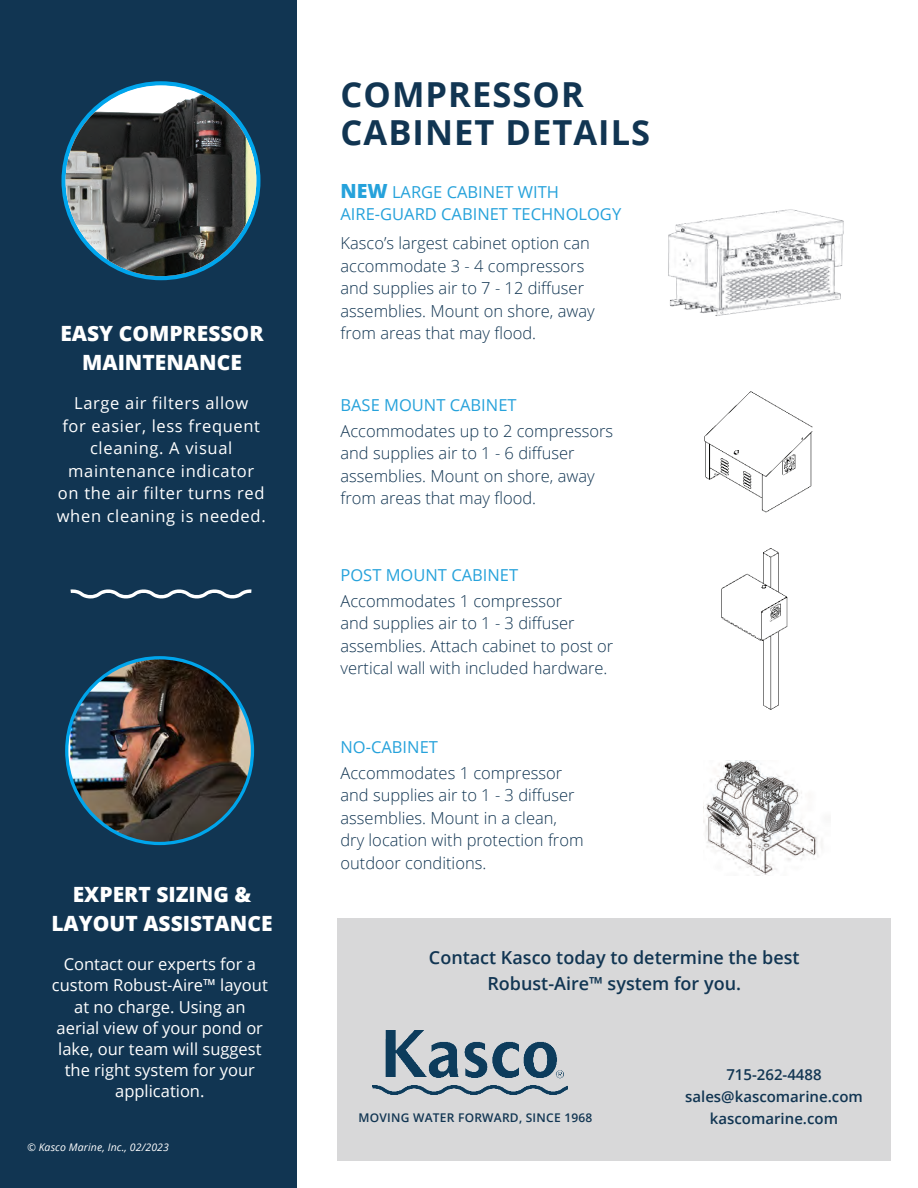
<style>
.page{position:relative;width:918px;height:1188px;background:#fff}
.page>*{position:absolute;margin:0;border:0;box-sizing:border-box;transform-origin:0 0}
.t1{font:700 34.5px "Open Sans";letter-spacing:.03em;color:#113552}
.t2{font:800 21px "Open Sans";color:#fff}
.Product_Page_Bullets{font:600 18px "Open Sans";color:#113552}
.Product_Page_Bullets-2{font:300 16.5px/22.5px "Open Sans";color:#113552}
.Product_Page_Bullets-3{font:16.5px/21px "Open Sans";color:#fff;text-align:center}
.Product_Page_Bullets-4{font:16.5px/22.5px "Open Sans";letter-spacing:.04em;color:#fff;text-align:center}
.t3{font:16.5px "Open Sans";color:#26a2db}
.Product_Page_Bullets-5{font:600 15px "Open Sans";color:#113552}
.Product_Page_Bullets-6{font:600 12px "Open Sans";letter-spacing:.02em;color:#113552}
.t4{font:italic 10.5px "Open Sans";letter-spacing:.01em;color:#fff}
.s1{font-weight:800;font-size:19.5px}
</style>
<div class="page">
<div style="left:338px;top:918px;width:553px;height:243px;background:#d8d8d9"></div>
<div style="left:0;top:0;width:297px;height:1188px;background:#113552"></div>
<svg style="left:70px;top:589px;width:182px;height:9px"></svg>
<img style="left:721px;top:548px;width:67px;height:162px">
<img style="left:704px;top:391px;width:109px;height:122px">
<img style="left:668px;top:209px;width:176px;height:107px">
<img style="left:703px;top:761px;width:119px;height:114px">
<div style="left:61px;top:81px;width:199px;height:199px;border:5px solid #00a5ec;border-radius:50%"></div>
<img style="left:66px;top:85px;width:190px;height:191px;border-radius:95px">
<img style="left:70px;top:658px;width:182px;height:184px">
<img style="left:372px;top:1031px;width:196px;height:64px">
<p class="t1" style="left:340px;top:71px;width:245px">COMPRESSOR</p>
<p class="t1" style="left:340px;top:108px;width:311px">CABINET DETAILS</p>
<p class="t3" style="left:340px;top:181px;width:220px"><span class="s1">NEW</span> LARGE CABINET WITH</p>
<p class="t3" style="left:341px;top:203px;width:282px">AIRE-GUARD CABINET TECHNOLOGY</p>
<p class="Product_Page_Bullets-2" style="left:341px;top:232px;width:256px">Kasco’s largest cabinet option can accommodate 3 - 4 compressors and supplies air to 7 - 12 diffuser assemblies. Mount on shore, away from areas that may flood.</p>
<p class="t2" style="left:60px;top:318px;width:205px">EASY COMPRESSOR</p>
<p class="t2" style="left:82px;top:346px;width:161px">MAINTENANCE</p>
<p class="Product_Page_Bullets-4" style="left:57px;top:392px;width:210px">Large air filters allow<br>for easier, less frequent cleaning. A visual maintenance indicator on the air filter turns red when cleaning is needed.</p>
<p class="t3" style="left:341px;top:394px;width:178px">BASE MOUNT CABINET</p>
<p class="Product_Page_Bullets-2" style="left:341px;top:419px;width:274px">Accommodates up to 2 compressors and supplies air to 1 - 6 diffuser assemblies. Mount on shore, away from areas that may flood.</p>
<p class="t3" style="left:341px;top:564px;width:179px">POST MOUNT CABINET</p>
<p class="Product_Page_Bullets-2" style="left:341px;top:589px;width:274px">Accommodates 1 compressor<br>and supplies air to 1 - 3 diffuser assemblies. Attach cabinet to post or vertical wall with included hardware.</p>
<p class="t3" style="left:341px;top:736px;width:99px">NO-CABINET</p>
<p class="t2" style="left:73px;top:879px;width:180px">EXPERT SIZING &amp;</p>
<p class="t2" style="left:51px;top:907px;width:223px">LAYOUT ASSISTANCE</p>
<p class="Product_Page_Bullets-3" style="left:52px;top:954px;width:217px">Contact our experts for a custom Robust-Aire™ layout at no charge. Using an aerial view of your pond or lake, our team will suggest the right system for your application.</p>
<p class="t4" style="left:27px;top:1140px;width:144px">© Kasco Marine, Inc., 02/2023</p>
<p class="Product_Page_Bullets-2" style="left:341px;top:761px;width:245px">Accommodates 1 compressor and supplies air to 1 - 3 diffuser assemblies. Mount in a clean, dry location with protection from outdoor conditions.</p>
<p class="Product_Page_Bullets" style="left:429px;top:945px;width:372px">Contact Kasco today to determine the best</p>
<p class="Product_Page_Bullets" style="left:487px;top:972px;width:255px">Robust-Aire™ system for you.</p>
<p class="Product_Page_Bullets-6" style="left:359px;top:1110px;width:235px">MOVING WATER FORWARD, SINCE 1968</p>
<p class="Product_Page_Bullets-5" style="left:726px;top:1064px;width:97px">715-262-4488</p>
<p class="Product_Page_Bullets-5" style="left:685px;top:1086px;width:179px">sales@kascomarine.com</p>
<p class="Product_Page_Bullets-5" style="left:710px;top:1108px;width:130px">kascomarine.com</p>
</div>
